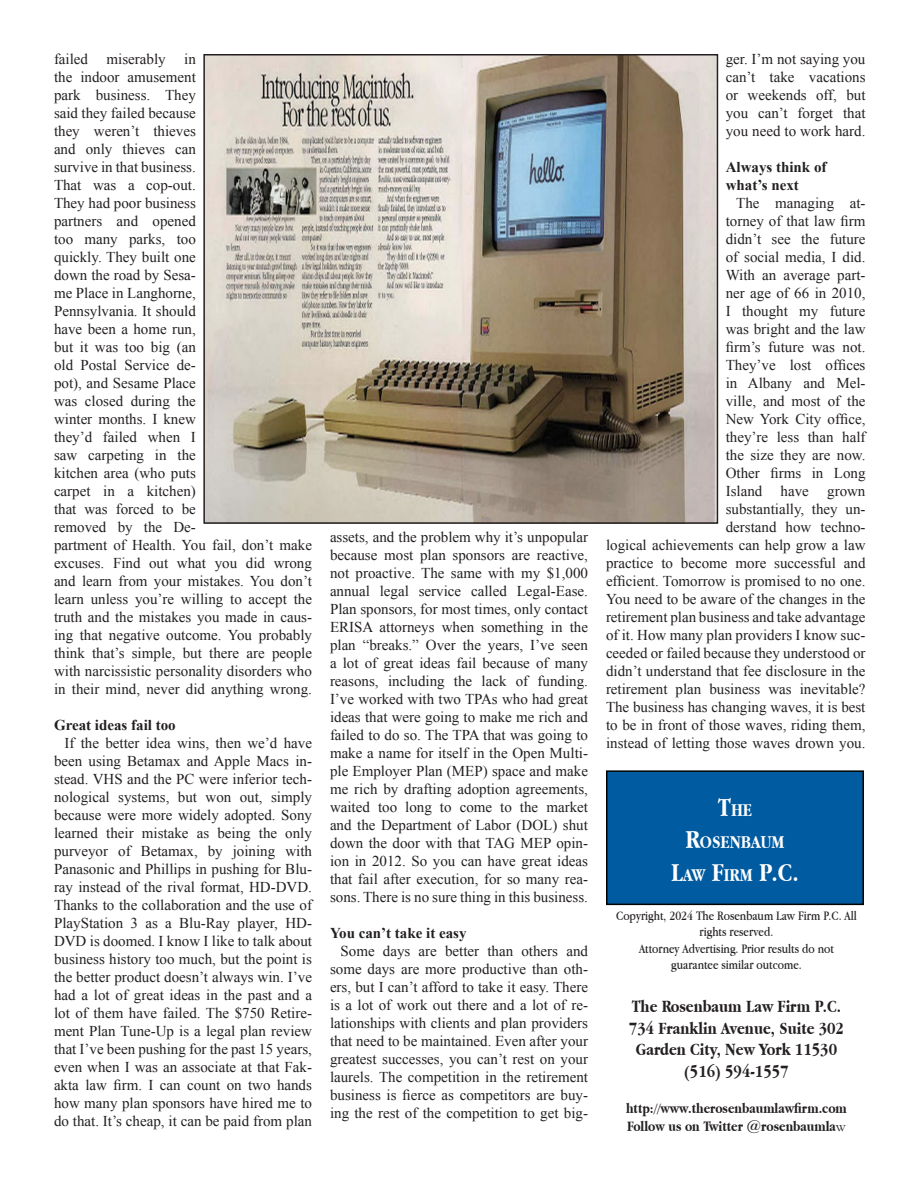
<style>
.page{position:relative;width:918px;height:1188px;background:#fff}
.page>*{position:absolute;margin:0;border:0;box-sizing:border-box;transform-origin:0 0}
.t1{font:700 27px "Apple Garamond";color:#fff}
.t2{font:700 18.9px "Apple Garamond";color:#fff}
.t3{font:700 18px "Apple Garamond";color:#231f20}
.t4{font:15px/18px "Times New Roman";color:#231f20;text-align:justify}
.t5{font:700 15px "Apple Garamond";color:#231f20}
.t6{font:700 15px/18px "Times New Roman";color:#231f20}
.t7{font:13.5px/16.2px "Apple Garamond";color:#231f20;text-align:center}
.s1{font-size:27px}
.s2{font-size:18.9px}
.s3{font-family:"Garamond";font-weight:400}
</style>
<div class="page">
<div style="left:607px;top:771px;width:256px;height:133px;background:#015ba0"></div>
<div style="left:606px;top:770px;width:258px;height:135px;border:2px solid #000400"></div>
<img style="left:206px;top:57px;width:509px;height:464px">
<div style="left:203px;top:54px;width:515px;height:470px;border:2px solid #231f20"></div>
<p class="t4" style="left:54px;top:50px;width:260px;text-align:left">failed miserably in<br>the indoor amusement<br>park business. They<br>said they failed because<br>they weren’t thieves<br>and only thieves can<br>survive in that business.<br>That was a cop-out.<br>They had poor business<br>partners and opened<br>too many parks, too<br>quickly. They built one<br>down the road by Sesa-<br>me Place in Langhorne,<br>Pennsylvania. It should<br>have been a home run,<br>but it was too big (an<br>old Postal Service de-<br>pot), and Sesame Place<br>was closed during the<br>winter months. I knew<br>they’d failed when I<br>saw carpeting in the<br>kitchen area (who puts<br>carpet in a kitchen)<br>that was forced to be<br>removed by the De-<br>partment of Health. You fail, don’t make excuses. Find out what you did wrong and learn from your mistakes. You don’t learn unless you’re willing to accept the truth and the mistakes you made in caus&shy;ing that negative outcome. You probably think that’s simple, but there are people with narcissistic personality disorders who in their mind, never did anything wrong.</p>
<p class="t6" style="left:54px;top:716px;width:123px">Great ideas fail too</p>
<p class="t4" style="left:54px;top:734px;width:260px;text-indent:10px">If the better idea wins, then we’d have been using Betamax and Apple Macs in&shy;stead. VHS and the PC were inferior tech&shy;nological systems, but won out, simply because were more widely adopted. Sony learned their mistake as being the only purveyor of Betamax, by joining with Panasonic and Phillips in pushing for Blu&shy;ray instead of the rival format, HD-DVD.<br>Thanks to the collaboration and the use of PlayStation 3 as a Blu-Ray player, HD-DVD is doomed. I know I like to talk about business history too much, but the point is the better product doesn’t always win. I’ve had a lot of great ideas in the past and a lot of them have failed. The $750 Retire&shy;ment Plan Tune-Up is a legal plan review that I’ve been pushing for the past 15 years, even when I was an associate at that Fak&shy;akta law firm. I can count on two hands how many plan sponsors have hired me to do that. It’s cheap, it can be paid from plan</p>
<p class="t4" style="left:330px;top:527px;width:260px">assets, and the problem why it’s unpopular because most plan sponsors are reactive, not proactive. The same with my $1,000 annual legal service called Legal-Ease.<br>Plan sponsors, for most times, only contact ERISA attorneys when something in the plan “breaks.” Over the years, I’ve seen a lot of great ideas fail because of many reasons, including the lack of funding.<br>I’ve worked with two TPAs who had great ideas that were going to make me rich and failed to do so. The TPA that was going to make a name for itself in the Open Multi&shy;ple Employer Plan (MEP) space and make me rich by drafting adoption agreements, waited too long to come to the market and the Department of Labor (DOL) shut down the door with that TAG MEP opin&shy;ion in 2012. So you can have great ideas that fail after execution, for so many rea&shy;sons. There is no sure thing in this business.</p>
<p class="t6" style="left:330px;top:923px;width:138px">You can’t take it easy</p>
<p class="t4" style="left:330px;top:941px;width:260px;text-indent:10px">Some days are better than others and some days are more productive than oth&shy;ers, but I can’t afford to take it easy. There is a lot of work out there and a lot of re&shy;lationships with clients and plan providers that need to be maintained. Even after your greatest successes, you can’t rest on your laurels. The competition in the retirement business is fierce as competitors are buy&shy;ing the rest of the competition to get big-</p>
<p class="t4" style="left:726px;top:50px;width:141px">ger. I’m not saying you can’t take vacations or weekends off, but you can’t forget that you need to work hard.</p>
<p class="t6" style="left:726px;top:158px;width:102px">Always think of what’s next</p>
<p class="t4" style="left:606px;top:194px;width:261px;text-align:right">The managing at-<br>torney of that law firm<br>didn’t see the future<br>of social media, I did.<br>With an average part-<br>ner age of 66 in 2010,<br>I thought my future<br>was bright and the law<br>firm’s future was not.<br>They’ve lost offices<br>in Albany and Mel-<br>ville, and most of the<br>New York City office,<br>they’re less than half<br>the size they are now.<br>Other firms in Long<br>Island have grown<br>substantially, they un-<br>derstand how techno-<br>logical achievements can help grow a law practice to become more successful and efficient. Tomorrow is promised to no one.<br>You need to be aware of the changes in the retirement plan business and take advantage of it. How many plan providers I know suc&shy;ceeded or failed because they understood or didn’t understand that fee disclosure in the retirement plan business was inevitable?<br>The business has changing waves, it is best to be in front of those waves, riding them, instead of letting those waves drown you.</p>
<p class="t2" style="left:718px;top:799px;width:36px"><span class="s1">T</span>HE</p>
<p class="t2" style="left:685px;top:832px;width:101px"><span class="s1">R</span>OSENBAUM</p>
<p class="t1" style="left:671px;top:857px;width:129px">L<span class="s2">AW</span> F<span class="s2">IRM</span> P.C.</p>
<p class="t7" style="left:616px;top:907px;width:242px">Copyright, 2024 The Rosenbaum Law Firm P.C. All rights reserved.</p>
<p class="t7" style="left:639px;top:940px;width:196px">Attorney Advertising. Prior results do not</p>
<p class="t7" style="left:671px;top:956px;width:132px">guarantee similar outcome.</p>
<p class="t3" style="left:632px;top:996px;width:211px">The Rosenbaum Law Firm P.C.</p>
<p class="t3" style="left:629px;top:1018px;width:217px">734 Franklin Avenue, Suite 302</p>
<p class="t3" style="left:636px;top:1039px;width:203px">Garden City, New York 11530</p>
<p class="t3" style="left:684px;top:1061px;width:106px">(516) 594-1557</p>
<p class="t5" style="left:626px;top:1100px;width:222px">http://www.therosenbaumlawfirm.com</p>
<p class="t5" style="left:627px;top:1118px;width:220px">Follow us on Twitter @rosenbaumla<span class="s3">w</span></p>
</div>
